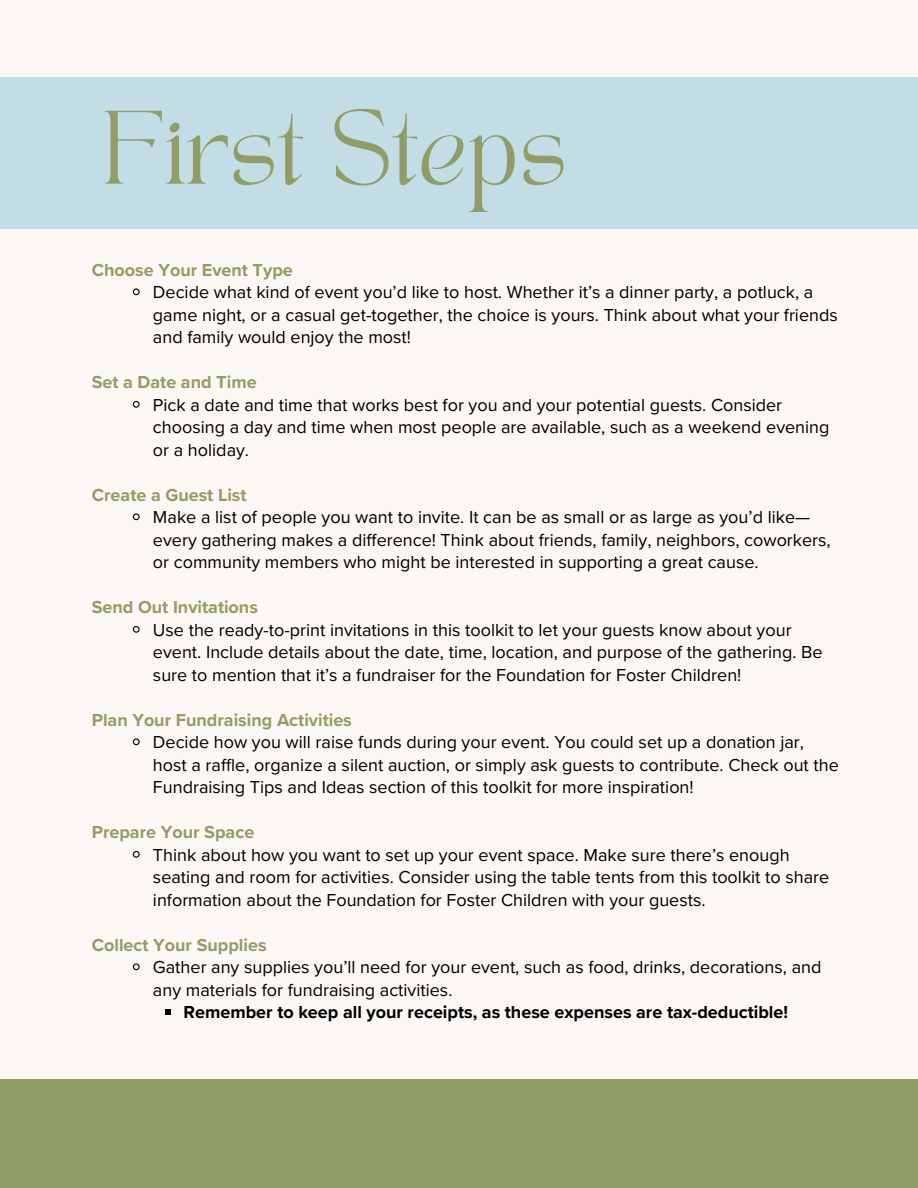
<style>
.page{position:relative;width:918px;height:1188px;background:#faf7f5}
.page>*{position:absolute;margin:0;border:0;box-sizing:border-box;transform-origin:0 0}
.t1{font:72.9px "TANAEGEAN";color:#909d67}
.t2{font:18px/22.5px "Proxima Nova";color:#000}
.t3{font:700 18px "Proxima Nova";color:#909d67}
.t4{font:700 18px "Proxima Nova";color:#000}
</style>
<div class="page">
<div style="left:0;top:77px;width:918px;height:152px;background:#c3dde6"></div>
<svg style="left:132px;top:288px;width:8px;height:8px"></svg>
<svg style="left:132px;top:400px;width:8px;height:8px"></svg>
<svg style="left:132px;top:513px;width:8px;height:8px"></svg>
<svg style="left:132px;top:625px;width:8px;height:8px"></svg>
<svg style="left:132px;top:738px;width:8px;height:8px"></svg>
<svg style="left:132px;top:850px;width:8px;height:8px"></svg>
<svg style="left:132px;top:963px;width:8px;height:8px"></svg>
<svg style="left:165px;top:1009px;width:6px;height:6px"></svg>
<div style="left:0;top:1079px;width:918px;height:109px;background:#909d67"></div>
<h1 class="t1" style="left:102px;top:106px;width:467px">First Steps</h1>
<h2 class="t3" style="left:92px;top:259px;width:203px">Choose Your Event Type</h2>
<p class="t2" style="left:153px;top:281px;width:686px">Decide what kind of event you’d like to host. Whether it’s a dinner party, a potluck, a game night, or a casual get-together, the choice is yours. Think about what your friends and family would enjoy the most!</p>
<h2 class="t3" style="left:92px;top:371px;width:166px">Set a Date and Time</h2>
<p class="t2" style="left:153px;top:394px;width:678px">Pick a date and time that works best for you and your potential guests. Consider choosing a day and time when most people are available, such as a weekend evening or a holiday.</p>
<h2 class="t3" style="left:92px;top:484px;width:156px">Create a Guest List</h2>
<p class="t2" style="left:153px;top:506px;width:679px">Make a list of people you want to invite. It can be as small or as large as you’d like— every gathering makes a difference! Think about friends, family, neighbors, coworkers, or community members who might be interested in supporting a great cause.</p>
<h2 class="t3" style="left:92px;top:596px;width:168px">Send Out Invitations</h2>
<p class="t2" style="left:153px;top:619px;width:671px">Use the ready-to-print invitations in this toolkit to let your guests know about your event. Include details about the date, time, location, and purpose of the gathering. Be sure to mention that it’s a fundraiser for the Foundation for Foster Children!</p>
<h2 class="t3" style="left:92px;top:709px;width:262px">Plan Your Fundraising Activities</h2>
<p class="t2" style="left:153px;top:731px;width:687px">Decide how you will raise funds during your event. You could set up a donation jar, host a raffle, organize a silent auction, or simply ask guests to contribute. Check out the<br>Fundraising Tips and Ideas section of this toolkit for more inspiration!</p>
<h2 class="t3" style="left:92px;top:821px;width:164px">Prepare Your Space</h2>
<p class="t2" style="left:153px;top:844px;width:678px">Think about how you want to set up your event space. Make sure there’s enough seating and room for activities. Consider using the table tents from this toolkit to share information about the Foundation for Foster Children with your guests.</p>
<h2 class="t3" style="left:92px;top:934px;width:176px">Collect Your Supplies</h2>
<p class="t2" style="left:153px;top:956px;width:670px">Gather any supplies you’ll need for your event, such as food, drinks, decorations, and any materials for fundraising activities.</p>
<p class="t4" style="left:184px;top:1001px;width:606px">Remember to keep all your receipts, as these expenses are tax-deductible!</p>
</div>
